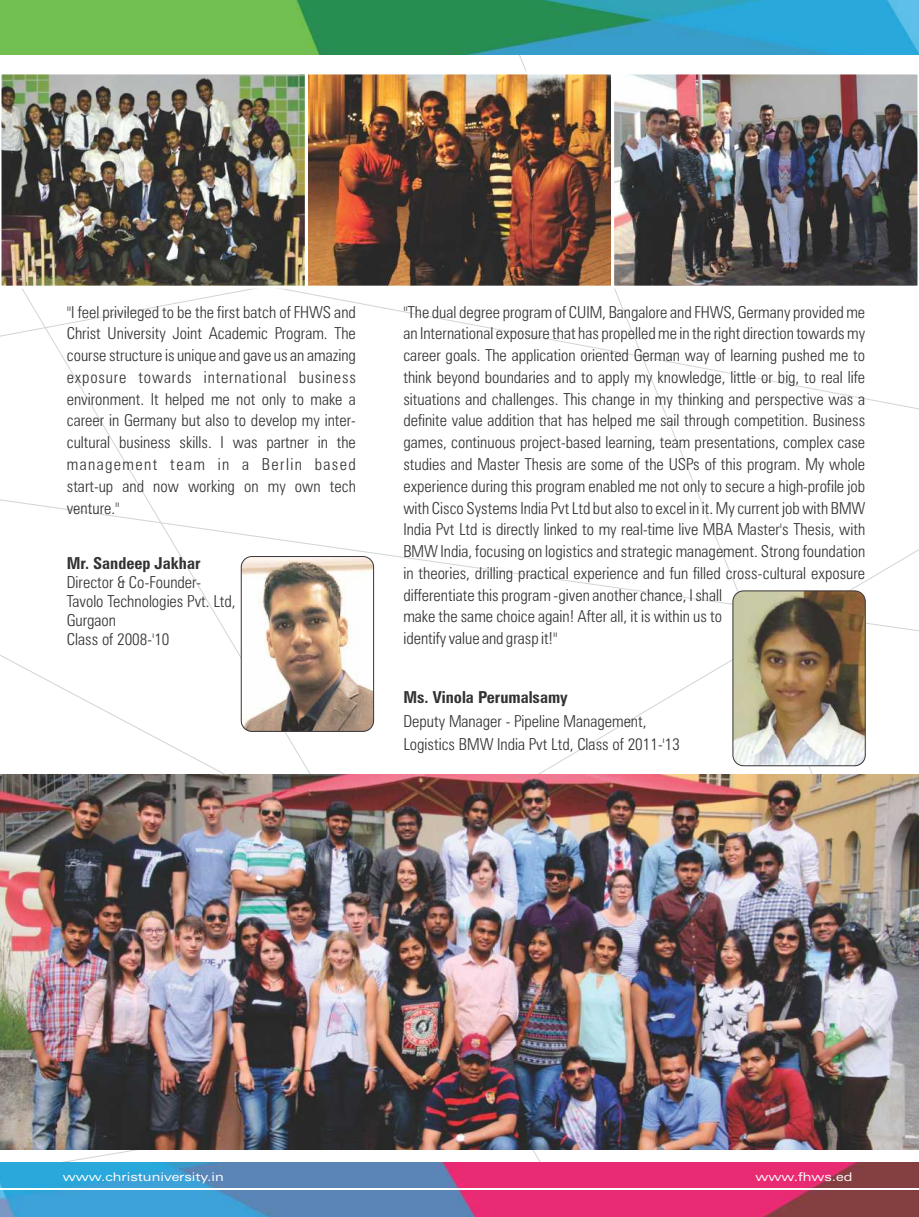
<style>
.page{position:relative;width:919px;height:1217px;background:#fff}
.page>*{position:absolute;margin:0;border:0;box-sizing:border-box;transform-origin:0 0}
.t1{font:300 condensed 16.5px/21.8px "Zurich BT";color:#333}
.t2{font:700 condensed 16.5px "Zurich BT";color:#333}
.t3{font:expanded 12px "Zurich BT";color:#fff}
</style>
<div class="page">
<img style="left:0;top:1161px;width:918px;height:55px">
<img style="left:0;top:0;width:918px;height:55px">
<svg style="left:0;top:288px;width:918px;height:486px"></svg>
<img style="left:241px;top:556px;width:132px;height:175px;border-radius:11px">
<div style="left:241px;top:556px;width:133px;height:175px;border:1px solid #383336;border-radius:11px"></div>
<img style="left:0;top:774px;width:918px;height:375px">
<img style="left:309px;top:75px;width:301px;height:209px">
<div style="left:305px;top:71px;width:309px;height:217px;border:3px solid #fff"></div>
<img style="left:1px;top:71px;width:307px;height:217px">
<img style="left:611px;top:71px;width:307px;height:217px">
<img style="left:732px;top:590px;width:133px;height:175px;border-radius:11px">
<div style="left:732px;top:590px;width:133px;height:175px;border:1px solid #383336;border-radius:11px"></div>
<hr style="left:0;top:1187px;width:918px;height:2px;background:#fff">
<p class="t1" style="left:67px;top:302px;width:290px;text-align:justify">"I feel privileged to be the first batch of FHWS and Christ University Joint Academic Program. The course structure is unique and gave us an amazing exposure towards international business environment. It helped me not only to make a career in Germany but also to develop my inter&shy;cultural business skills. I was partner in the management team in a Berlin based start-up and now working on my own tech venture."</p>
<p class="t2" style="left:67px;top:556px;width:135px">Mr. Sandeep Jakhar</p>
<p class="t1" style="left:67px;top:573px;width:170px;line-height:19px">Director &amp; Co-Founder-<br>Tavolo Technologies Pvt. Ltd,<br>Gurgaon<br>Class of 2008-'10</p>
<p class="t1" style="left:403px;top:302px;width:463px">"The dual degree program of CUIM, Bangalore and FHWS, Germany provided me an International exposure that has propelled me in the right direction towards my career goals. The application oriented German way of learning pushed me to think beyond boundaries and to apply my knowledge, little or big, to real life situations and challenges. This change in my thinking and perspective was a definite value addition that has helped me sail through competition. Business games, continuous project-based learning, team presentations, complex case studies and Master Thesis are some of the USPs of this program. My whole experience during this program enabled me not only to secure a high-profile job with Cisco Systems India Pvt Ltd but also to excel in it. My current job with BMW India Pvt Ltd is directly linked to my real-time live MBA Master's Thesis, with BMW India, focusing on logistics and strategic management. Strong foundation in theories, drilling practical experience and fun filled cross-cultural exposure differentiate this program -given another chance, I shall<br>make the same choice again! After all, it is within us to<br>identify value and grasp it!"</p>
<p class="t2" style="left:403px;top:690px;width:166px">Ms. Vinola Perumalsamy</p>
<p class="t1" style="left:403px;top:710px;width:278px;line-height:23.7px">Deputy Manager - Pipeline Management,<br>Logistics BMW India Pvt Ltd, Class of 2011-'13</p>
<p class="t3" style="left:63px;top:1171px;width:162px">www.christuniversity.in</p>
<p class="t3" style="left:755px;top:1171px;width:98px">www.fhws.ed</p>
</div>
